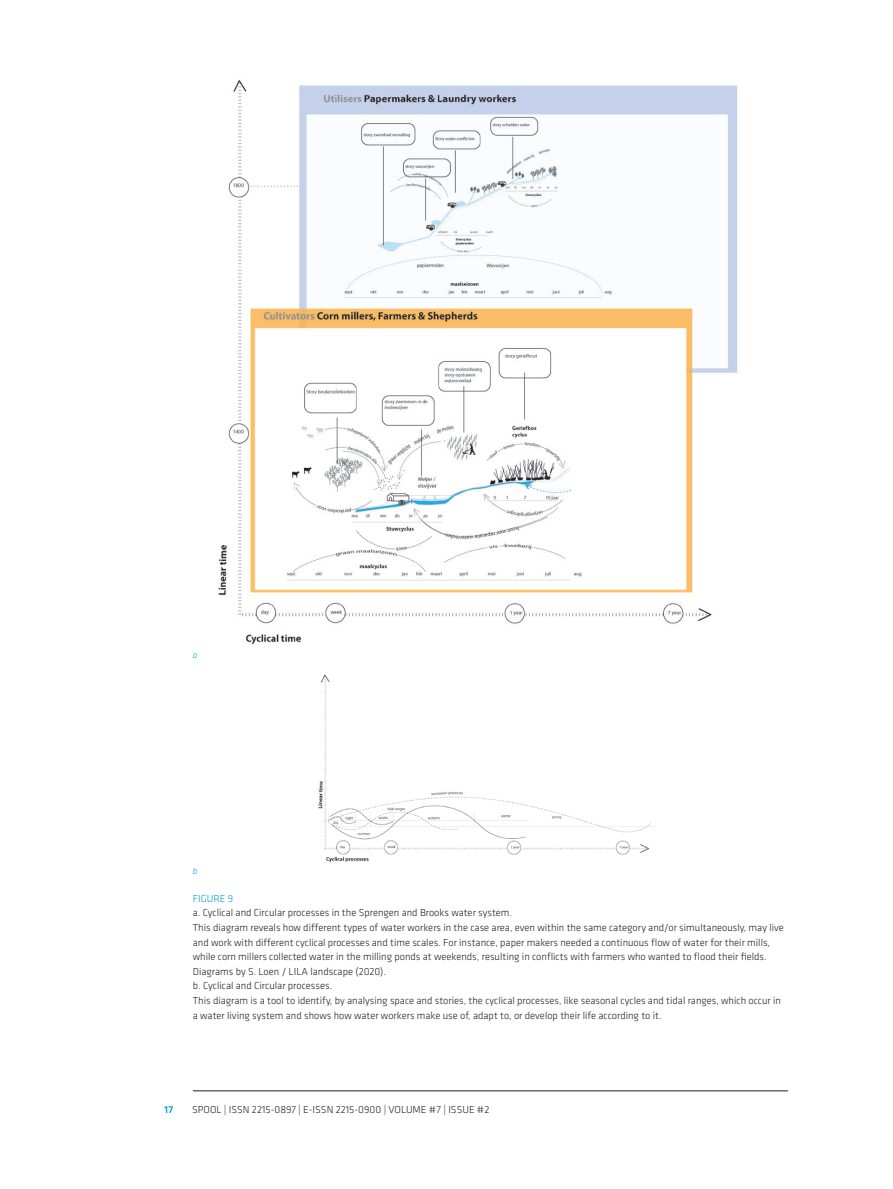
<style>
.page{position:relative;width:893px;height:1189px;background:#fff}
.page>*{position:absolute;margin:0;border:0;box-sizing:border-box;transform-origin:0 0}
.t1{font:300 10.5px/14.7px "Klavika";color:#231f20}
.t2{font:300 10.5px "Klavika";color:#009cd9}
.t3{font:500 10.5px "Klavika";color:#009cd9}
.t4{font:italic 300 9px "Klavika";color:#009cd9}
</style>
<div class="page">
<hr style="left:193px;top:1090px;width:594px;height:1px;background:#231f20">
<img style="left:218px;top:80px;width:520px;height:564px">
<img style="left:318px;top:674px;width:338px;height:187px">
<p class="t4" style="left:193px;top:649px;width:6px">a</p>
<p class="t4" style="left:193px;top:866px;width:6px">b</p>
<p class="t2" style="left:193px;top:892px;width:12px">Figure</p>
<p class="t2" style="left:228px;top:892px;width:7px">9</p>
<p class="t1" style="left:193px;top:905px;width:592px">a. Cyclical and Circular processes in the Sprengen and Brooks water system.<br>This diagram reveals how different types of water workers in the case area, even within the same category and/or simultaneously, may live and work with different cyclical processes and time scales. For instance, paper makers needed a continuous flow of water for their mills, while corn millers collected water in the milling ponds at weekends, resulting in conflicts with farmers who wanted to flood their fields.<br>Diagrams by S. Loen / LILA landscape (2020).<br>b. Cyclical and Circular processes.<br>This diagram is a tool to identify, by analysing space and stories, the cyclical processes, like seasonal cycles and tidal ranges, which occur in a water living system and shows how water workers make use of, adapt to, or develop their life according to it.</p>
<p class="t3" style="left:164px;top:1103px;width:11px">17</p>
<p class="t1" style="left:192px;top:1102px;width:299px">SPOOL | ISSN 2215-0897 | E-ISSN 2215-0900 | VOLUME #7 | ISSUE #2</p>
</div>
